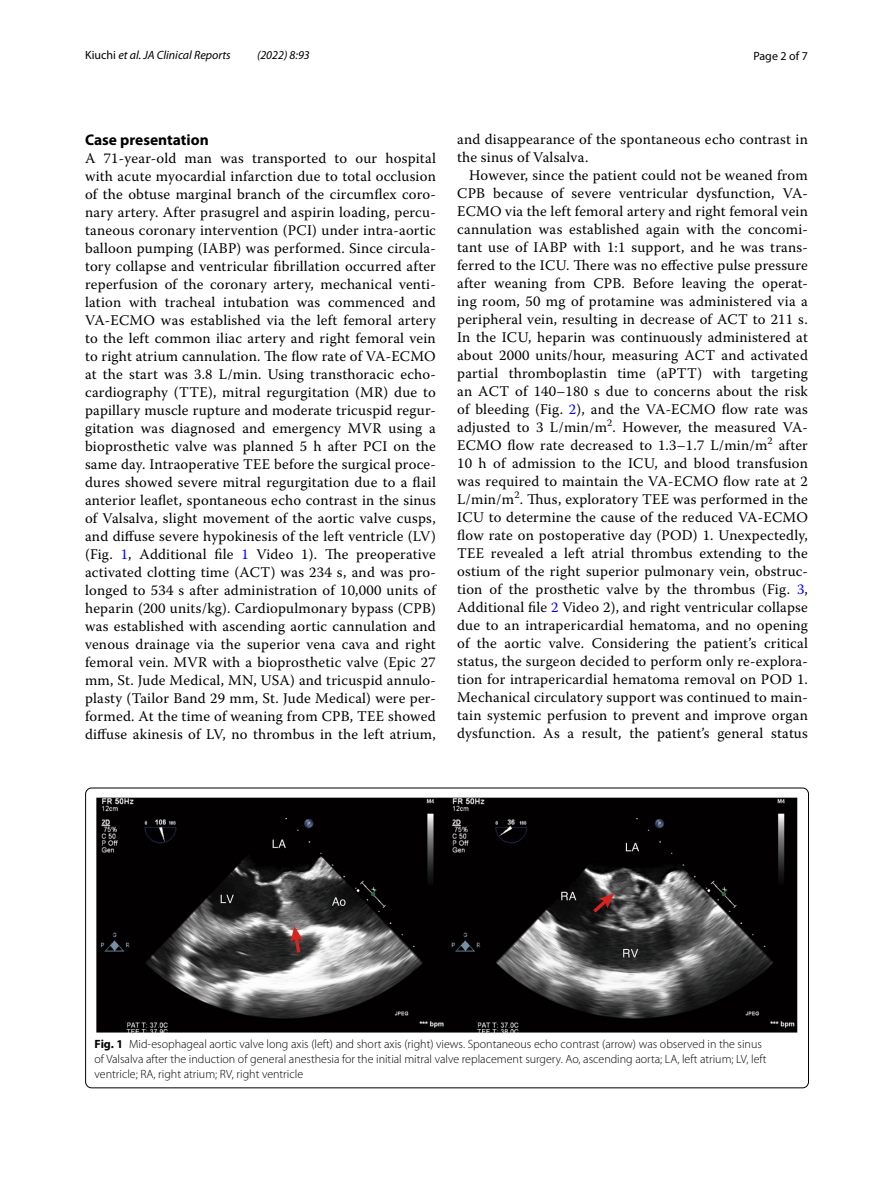
<style>
.page{position:relative;width:893px;height:1187px;background:#fff}
.page>*{position:absolute;margin:0;border:0;box-sizing:border-box;transform-origin:0 0}
.t1{font:700 15.45px "Myriad Pro";color:#000}
.t2{font:14.7px/18px "Warnock Pro";letter-spacing:.015em;color:#000;text-align:justify}
.t3{font:300 12px/15px "Myriad Pro";color:#000}
.t4{font:italic 12px "Myriad Pro";color:#000}
.t5{font:12px "Myriad Pro";color:#000}
.s1{font-style:normal}
.s2{color:#00f}
.s3{font-weight:700}
</style>
<div class="page">
<img style="left:97px;top:797px;width:700px;height:235px">
<p class="t4" style="left:85px;top:48px;width:147px"><span class="s1">Kiuchi</span> et al. JA Clinical Reports</p>
<p class="t4" style="left:257px;top:48px;width:54px">(2022) 8:93</p>
<p class="t5" style="left:753px;top:48px;width:56px">Page 2 of 7</p>
<p class="t1" style="left:85px;top:129px;width:125px">Case presentation</p>
<p class="t2" style="left:85px;top:148px;width:352px">A 71-year-old man was transported to our hospital with acute myocardial infarction due to total occlusion of the obtuse marginal branch of the circumflex coro&shy;nary artery. After prasugrel and aspirin loading, percu&shy;taneous coronary intervention (PCI) under intra-aortic balloon pumping (IABP) was performed. Since circula&shy;tory collapse and ventricular fibrillation occurred after reperfusion of the coronary artery, mechanical venti&shy;lation with tracheal intubation was commenced and VA-ECMO was established via the left femoral artery to the left common iliac artery and right femoral vein to right atrium cannulation. The flow rate of VA-ECMO at the start was 3.8 L/min. Using transthoracic echo&shy;cardiography (TTE), mitral regurgitation (MR) due to papillary muscle rupture and moderate tricuspid regur&shy;gitation was diagnosed and emergency MVR using a bioprosthetic valve was planned 5 h after PCI on the same day. Intraoperative TEE before the surgical proce&shy;dures showed severe mitral regurgitation due to a flail anterior leaflet, spontaneous echo contrast in the sinus of Valsalva, slight movement of the aortic valve cusps, and diffuse severe hypokinesis of the left ventricle (LV) (Fig. <span class="s2">1</span>, Additional file <span class="s2">1</span> Video 1). The preoperative activated clotting time (ACT) was 234 s, and was pro&shy;longed to 534 s after administration of 10,000 units of heparin (200 units/kg). Cardiopulmonary bypass (CPB) was established with ascending aortic cannulation and venous drainage via the superior vena cava and right femoral vein. MVR with a bioprosthetic valve (Epic 27 mm, St. Jude Medical, MN, USA) and tricuspid annulo&shy;plasty (Tailor Band 29 mm, St. Jude Medical) were per&shy;formed. At the time of weaning from CPB, TEE showed diffuse akinesis of LV, no thrombus in the left atrium,</p>
<p class="t2" style="left:457px;top:130px;width:352px">and disappearance of the spontaneous echo contrast in the sinus of Valsalva.</p>
<p class="t2" style="left:457px;top:166px;width:352px;text-indent:12px">However, since the patient could not be weaned from CPB because of severe ventricular dysfunction, VA-ECMO via the left femoral artery and right femoral vein cannulation was established again with the concomi&shy;tant use of IABP with 1:1 support, and he was trans&shy;ferred to the ICU. There was no effective pulse pressure after weaning from CPB. Before leaving the operat&shy;ing room, 50 mg of protamine was administered via a peripheral vein, resulting in decrease of ACT to 211 s.<br>In the ICU, heparin was continuously administered at about 2000 units/hour, measuring ACT and activated partial thromboplastin time (aPTT) with targeting an ACT of 140–180 s due to concerns about the risk of bleeding (Fig. <span class="s2">2</span>), and the VA-ECMO flow rate was adjusted to 3 L/min/m<sup>2</sup>. However, the measured VA-ECMO flow rate decreased to 1.3–1.7 L/min/m<sup>2</sup> after 10 h of admission to the ICU, and blood transfusion was required to maintain the VA-ECMO flow rate at 2<br>L/min/m<sup>2</sup>. Thus, exploratory TEE was performed in the ICU to determine the cause of the reduced VA-ECMO flow rate on postoperative day (POD) 1. Unexpectedly, TEE revealed a left atrial thrombus extending to the ostium of the right superior pulmonary vein, obstruc&shy;tion of the prosthetic valve by the thrombus (Fig. <span class="s2">3</span>, Additional file <span class="s2">2</span> Video 2), and right ventricular collapse due to an intrapericardial hematoma, and no opening of the aortic valve. Considering the patient’s critical status, the surgeon decided to perform only re-explora&shy;tion for intrapericardial hematoma removal on POD 1.<br>Mechanical circulatory support was continued to main&shy;tain systemic perfusion to prevent and improve organ dysfunction. As a result, the patient’s general status</p>
<p class="t3" style="left:95px;top:1036px;width:673px"><span class="s3">Fig. 1</span> Mid-esophageal aortic valve long axis (left) and short axis (right) views. Spontaneous echo contrast (arrow) was observed in the sinus of Valsalva after the induction of general anesthesia for the initial mitral valve replacement surgery. Ao, ascending aorta; LA, left atrium; LV, left ventricle; RA, right atrium; RV, right ventricle</p>
</div>
